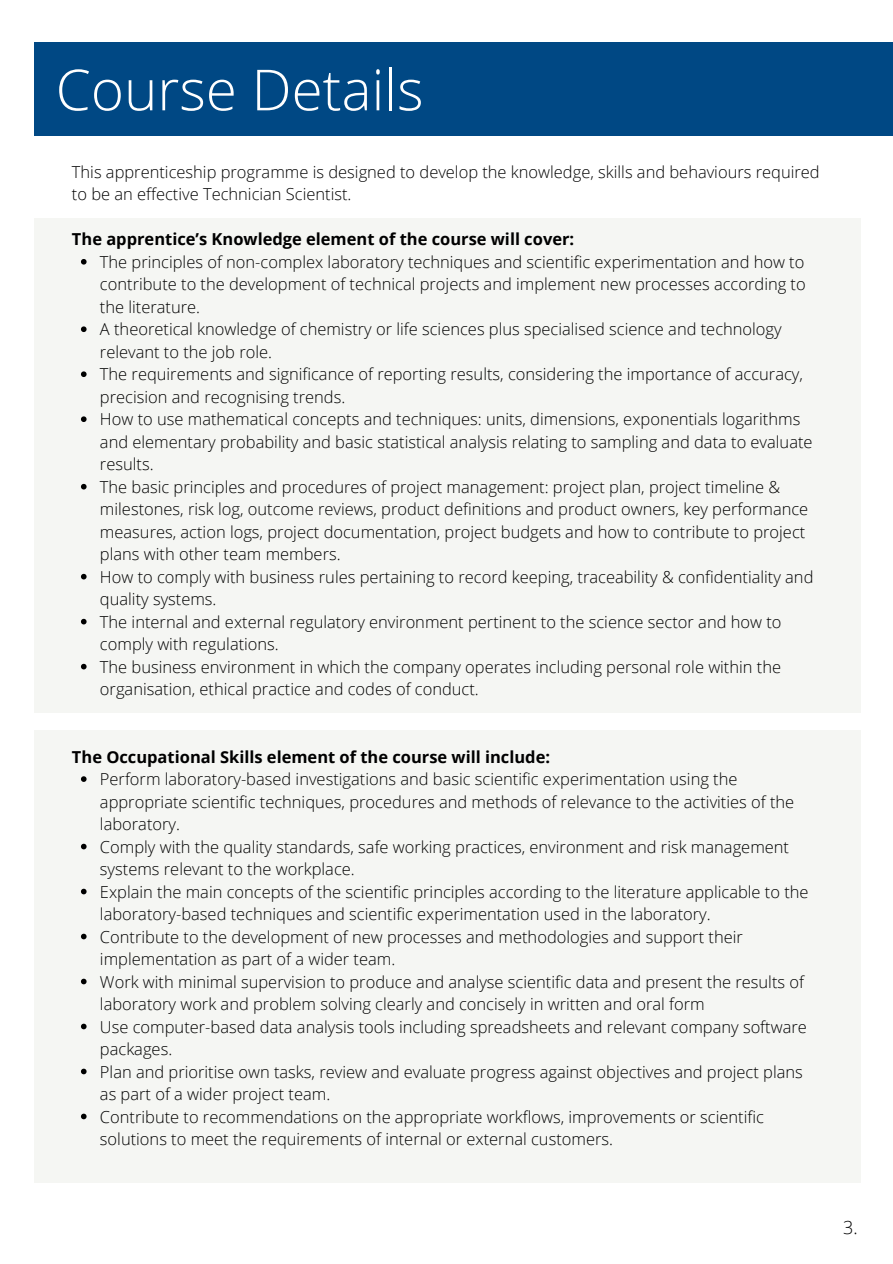
<style>
.page{position:relative;width:893px;height:1264px;background:#fff}
.page>*{position:absolute;margin:0;border:0;box-sizing:border-box;transform-origin:0 0}
.t1{font:300 56.7px "Open Sans";color:#fff}
.t2{font:300 18px "Open Sans";color:#000}
.t3{font:300 16.5px/22.5px "Open Sans";color:#000}
.t4{font:700 16.5px "Open Sans";color:#000}
</style>
<div class="page">
<div style="left:34px;top:42px;width:858px;height:94px;background:#004884"></div>
<div style="left:34px;top:730px;width:826px;height:452px;background:#f5f6f3"></div>
<div style="left:34px;top:218px;width:826px;height:494px;background:#f5f6f3"></div>
<svg style="left:81px;top:259px;width:6px;height:5px"></svg>
<svg style="left:81px;top:326px;width:6px;height:6px"></svg>
<svg style="left:81px;top:371px;width:6px;height:6px"></svg>
<svg style="left:81px;top:416px;width:6px;height:6px"></svg>
<svg style="left:81px;top:484px;width:6px;height:5px"></svg>
<svg style="left:81px;top:574px;width:6px;height:5px"></svg>
<svg style="left:81px;top:619px;width:6px;height:5px"></svg>
<svg style="left:81px;top:663px;width:6px;height:6px"></svg>
<svg style="left:81px;top:776px;width:6px;height:6px"></svg>
<svg style="left:81px;top:843px;width:6px;height:6px"></svg>
<svg style="left:81px;top:888px;width:6px;height:6px"></svg>
<svg style="left:81px;top:933px;width:6px;height:6px"></svg>
<svg style="left:81px;top:978px;width:6px;height:6px"></svg>
<svg style="left:81px;top:1023px;width:6px;height:6px"></svg>
<svg style="left:81px;top:1068px;width:6px;height:6px"></svg>
<svg style="left:81px;top:1113px;width:6px;height:6px"></svg>
<h1 class="t1" style="left:56px;top:50px;width:369px">Course Details</h1>
<p class="t3" style="left:72px;top:160px;width:749px">This apprenticeship programme is designed to develop the knowledge, skills and behaviours required to be an effective Technician Scientist.</p>
<p class="t4" style="left:72px;top:228px;width:504px">The apprentice’s Knowledge element of the course will cover:</p>
<p class="t3" style="left:100px;top:250px;width:715px">The principles of non-complex laboratory techniques and scientific experimentation and how to contribute to the development of technical projects and implement new processes according to the literature.<br>A theoretical knowledge of chemistry or life sciences plus specialised science and technology relevant to the job role.<br>The requirements and significance of reporting results, considering the importance of accuracy, precision and recognising trends.<br>How to use mathematical concepts and techniques: units, dimensions, exponentials logarithms and elementary probability and basic statistical analysis relating to sampling and data to evaluate results.<br>The basic principles and procedures of project management: project plan, project timeline &amp; milestones, risk log, outcome reviews, product definitions and product owners, key performance measures, action logs, project documentation, project budgets and how to contribute to project plans with other team members.<br>How to comply with business rules pertaining to record keeping, traceability &amp; confidentiality and quality systems.<br>The internal and external regulatory environment pertinent to the science sector and how to comply with regulations.<br>The business environment in which the company operates including personal role within the organisation, ethical practice and codes of conduct.</p>
<p class="t4" style="left:72px;top:745px;width:479px">The Occupational Skills element of the course will include:</p>
<p class="t3" style="left:100px;top:767px;width:710px">Perform laboratory-based investigations and basic scientific experimentation using the appropriate scientific techniques, procedures and methods of relevance to the activities of the laboratory.<br>Comply with the quality standards, safe working practices, environment and risk management systems relevant to the workplace.<br>Explain the main concepts of the scientific principles according to the literature applicable to the laboratory-based techniques and scientific experimentation used in the laboratory.<br>Contribute to the development of new processes and methodologies and support their implementation as part of a wider team.<br>Work with minimal supervision to produce and analyse scientific data and present the results of laboratory work and problem solving clearly and concisely in written and oral form<br>Use computer-based data analysis tools including spreadsheets and relevant company software packages.<br>Plan and prioritise own tasks, review and evaluate progress against objectives and project plans as part of a wider project team.<br>Contribute to recommendations on the appropriate workflows, improvements or scientific solutions to meet the requirements of internal or external customers.</p>
<p class="t2" style="left:843px;top:1214px;width:16px">3.</p>
</div>
